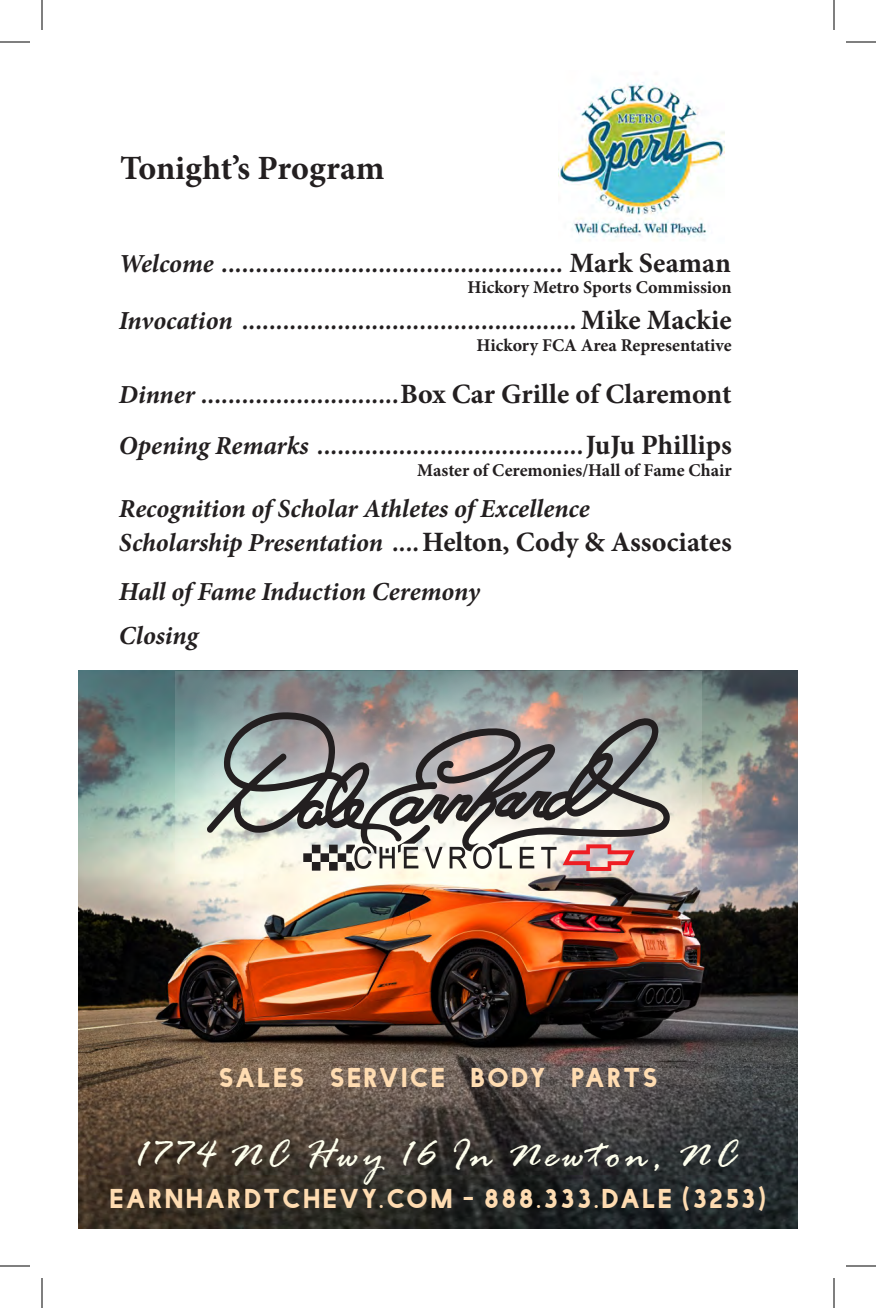
<style>
.page{position:relative;width:876px;height:1308px;background:#fff}
.page>*{position:absolute;margin:0;border:0;box-sizing:border-box;transform-origin:0 0}
.t1{font:italic 42.4px "Rage";letter-spacing:.105em;color:#feffed}
.t2{font:700 34px "Minion Pro";color:#231f20}
.t3{font:italic 700 26px/51.6px "Minion Pro";letter-spacing:-.005em;color:#231f20}
.t4{font:25.2px "Facile Sans";letter-spacing:.115em;color:#ffdcb1}
.t5{font:700 18px "Minion Pro";color:#231f20}
.s1{font-style:normal;font-size:28px}
</style>
<div class="page">
<img style="left:559px;top:82px;width:165px;height:159px">
<img style="left:79px;top:671px;width:718px;height:558px">
<div style="left:175px;top:671px;width:527px;height:203px;background:#fff;opacity:.98"></div>
<svg style="left:207px;top:712px;width:463px;height:142px;background:#9a9a97"></svg>
<svg style="left:563px;top:844px;width:72px;height:27px;background:#dc9294"></svg>
<svg style="left:303px;top:845px;width:254px;height:26px"></svg>
<hr style="left:0;top:42px;width:30px;height:1px;background:#000">
<hr style="left:846px;top:42px;width:30px;height:1px;background:#000">
<hr style="left:0;top:1266px;width:30px;height:1px;background:#000">
<hr style="left:846px;top:1266px;width:30px;height:1px;background:#000">
<hr style="left:42px;top:0;width:1px;height:30px;background:#000">
<hr style="left:42px;top:1278px;width:1px;height:30px;background:#000">
<hr style="left:834px;top:0;width:1px;height:30px;background:#000">
<hr style="left:834px;top:1278px;width:1px;height:30px;background:#000">
<p class="t2" style="left:120px;top:144px;width:266px">Tonight’s Program</p>
<p class="t3" style="left:119px;top:237px;width:614px">Welcome .................................................. <span class="s1">Mark Seaman</span></p>
<p class="t5" style="left:468px;top:275px;width:266px">Hickory Metro Sports Commission</p>
<p class="t3" style="left:119px;top:295px;width:614px">Invocation .................................................<span class="s1">Mike Mackie</span></p>
<p class="t5" style="left:477px;top:333px;width:257px">Hickory FCA Area Representative</p>
<p class="t3" style="left:119px;top:368px;width:614px">Dinner .............................<span class="s1">Box Car Grille of Claremont<br></span>Opening Remarks .......................................<span class="s1">JuJu Phillips</span></p>
<p class="t5" style="left:417px;top:457px;width:316px">Master of Ceremonies/Hall of Fame Chair</p>
<p class="t3" style="left:119px;top:482px;width:472px">Recognition of Scholar Athletes of Excellence</p>
<p class="t3" style="left:119px;top:516px;width:614px">Scholarship Presentation ....<span class="s1">Helton, Cody &amp; Associates</span></p>
<p class="t3" style="left:119px;top:565px;width:363px">Hall of Fame Induction Ceremony</p>
<p class="t3" style="left:119px;top:609px;width:81px">Closing</p>
<p class="t4" style="left:220px;top:1064px;width:440px">SALES SERVICE BODY PARTS</p>
<p class="t1" style="left:134px;top:1132px;width:605px">1774 NC Hwy 16 In Newton, NC</p>
<p class="t4" style="left:111px;top:1184px;width:657px">EARNHARDTCHEVY.COM - 888.333.DALE (3253)</p>
</div>
